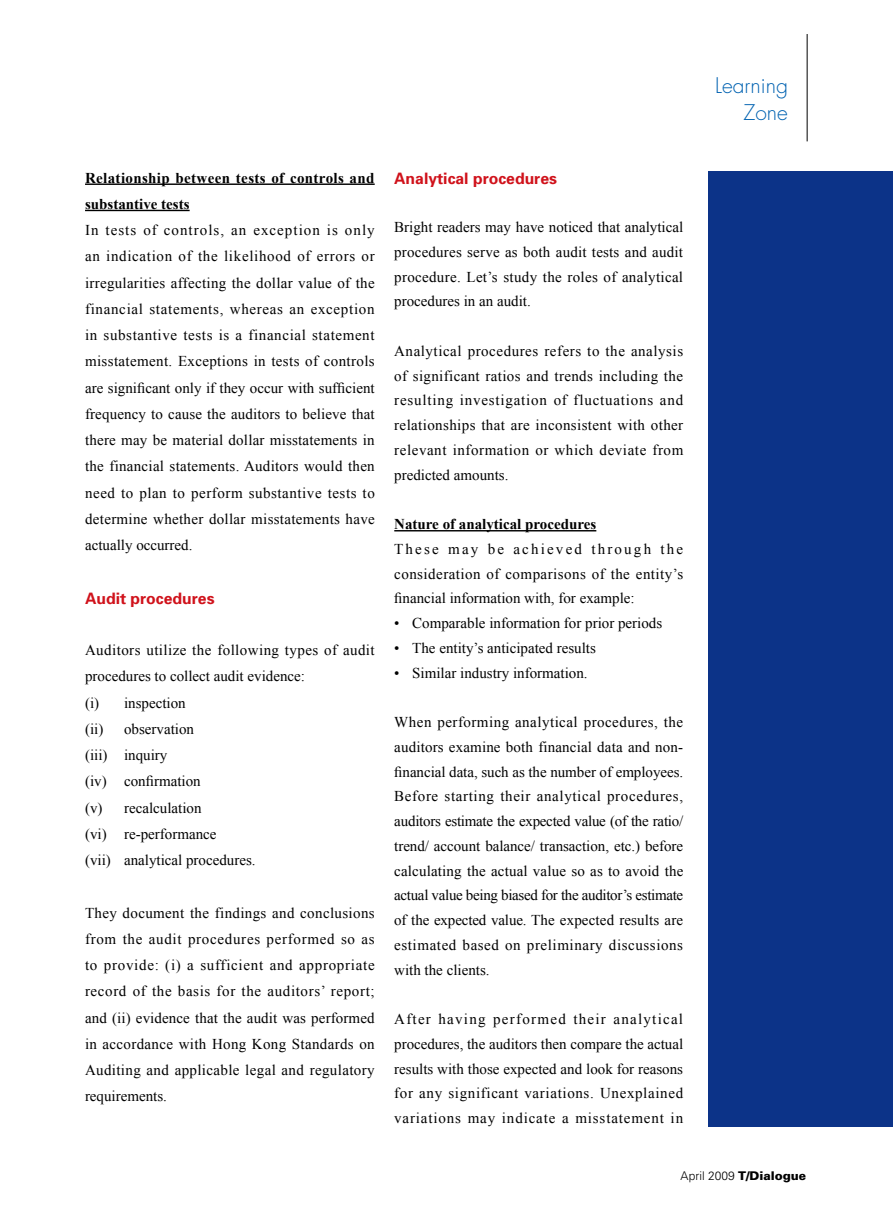
<style>
.page{position:relative;width:893px;height:1212px;background:#fff}
.page>*{position:absolute;margin:0;border:0;box-sizing:border-box;transform-origin:0 0}
.t1{font:300 21px/27px "Futura";color:#0062b1;text-align:right}
.t2{font:700 15.75px "Univers";color:#d0121b}
.t3{font:15px/26.2px "Times New Roman";color:#000;text-align:justify}
.t4{font:700 15px/26.2px "Times New Roman";letter-spacing:.025em;color:#000}
.t5{font:700 15px "Times New Roman";color:#000}
.t6{font:900 12px "Univers";color:#000}
.s1{font-weight:300}
</style>
<div class="page">
<div style="left:709px;top:171px;width:184px;height:956px;background:#0c3388"></div>
<hr style="left:807px;top:34px;width:1px;height:107px;background:#000">
<hr style="left:85px;top:183px;width:290px;height:2px;background:#000">
<hr style="left:85px;top:210px;width:105px;height:1px;background:#000">
<hr style="left:394px;top:530px;width:202px;height:1px;background:#000">
<h1 class="t1" style="left:715px;top:72px;width:74px">Learning<br>Zone</h1>
<p class="t4" style="left:85px;top:164px;width:291px">Relationship between tests of controls and substantive tests</p>
<p class="t3" style="left:85px;top:217px;width:291px">In tests of controls, an exception is only an indication of the likelihood of errors or irregularities affecting the dollar value of the financial statements, whereas an exception in substantive tests is a financial statement misstatement. Exceptions in tests of controls are significant only if they occur with sufficient frequency to cause the auditors to believe that there may be material dollar misstatements in the financial statements. Auditors would then need to plan to perform substantive tests to determine whether dollar misstatements have actually occurred.</p>
<p class="t2" style="left:85px;top:588px;width:131px">Audit procedures</p>
<p class="t3" style="left:85px;top:637px;width:291px;text-align:left">Auditors utilize the following types of audit procedures to collect audit evidence:<br>(i) inspection<br>(ii) observation<br>(iii) inquiry<br>(iv) confirmation<br>(v) recalculation<br>(vi) re-performance<br>(vii) analytical procedures.</p>
<p class="t3" style="left:85px;top:899px;width:291px">They document the findings and conclusions from the audit procedures performed so as to provide: (i) a sufficient and appropriate record of the basis for the auditors’ report; and (ii) evidence that the audit was performed in accordance with Hong Kong Standards on Auditing and applicable legal and regulatory requirements.</p>
<p class="t2" style="left:394px;top:168px;width:164px">Analytical procedures</p>
<p class="t3" style="left:394px;top:214px;width:290px;line-height:24.8px">Bright readers may have noticed that analytical procedures serve as both audit tests and audit procedure. Let’s study the roles of analytical procedures in an audit.</p>
<p class="t3" style="left:394px;top:338px;width:291px;line-height:24.8px">Analytical procedures refers to the analysis of significant ratios and trends including the resulting investigation of fluctuations and relationships that are inconsistent with other relevant information or which deviate from predicted amounts.</p>
<p class="t5" style="left:394px;top:514px;width:204px">Nature of analytical procedures</p>
<p class="t3" style="left:394px;top:536px;width:291px;line-height:24.8px">These may be achieved through the consideration of comparisons of the entity’s financial information with, for example:</p>
<p class="t3" style="left:394px;top:610px;width:269px">• Comparable information for prior periods</p>
<p class="t3" style="left:394px;top:634px;width:203px">• The entity’s anticipated results</p>
<p class="t3" style="left:394px;top:659px;width:195px">• Similar industry information.</p>
<p class="t3" style="left:394px;top:709px;width:291px;line-height:24.8px">When performing analytical procedures, the auditors examine both financial data and non&shy;financial data, such as the number of employees.<br>Before starting their analytical procedures, auditors estimate the expected value (of the ratio/ trend/ account balance/ transaction, etc.) before calculating the actual value so as to avoid the actual value being biased for the auditor’s estimate of the expected value. The expected results are estimated based on preliminary discussions with the clients.</p>
<p class="t3" style="left:394px;top:1006px;width:290px;line-height:24.8px">After having performed their analytical procedures, the auditors then compare the actual results with those expected and look for reasons for any significant variations. Unexplained variations may indicate a misstatement in</p>
<p class="t6" style="left:681px;top:1168px;width:127px"><span class="s1">April 2009</span> T/Dialogue</p>
</div>
